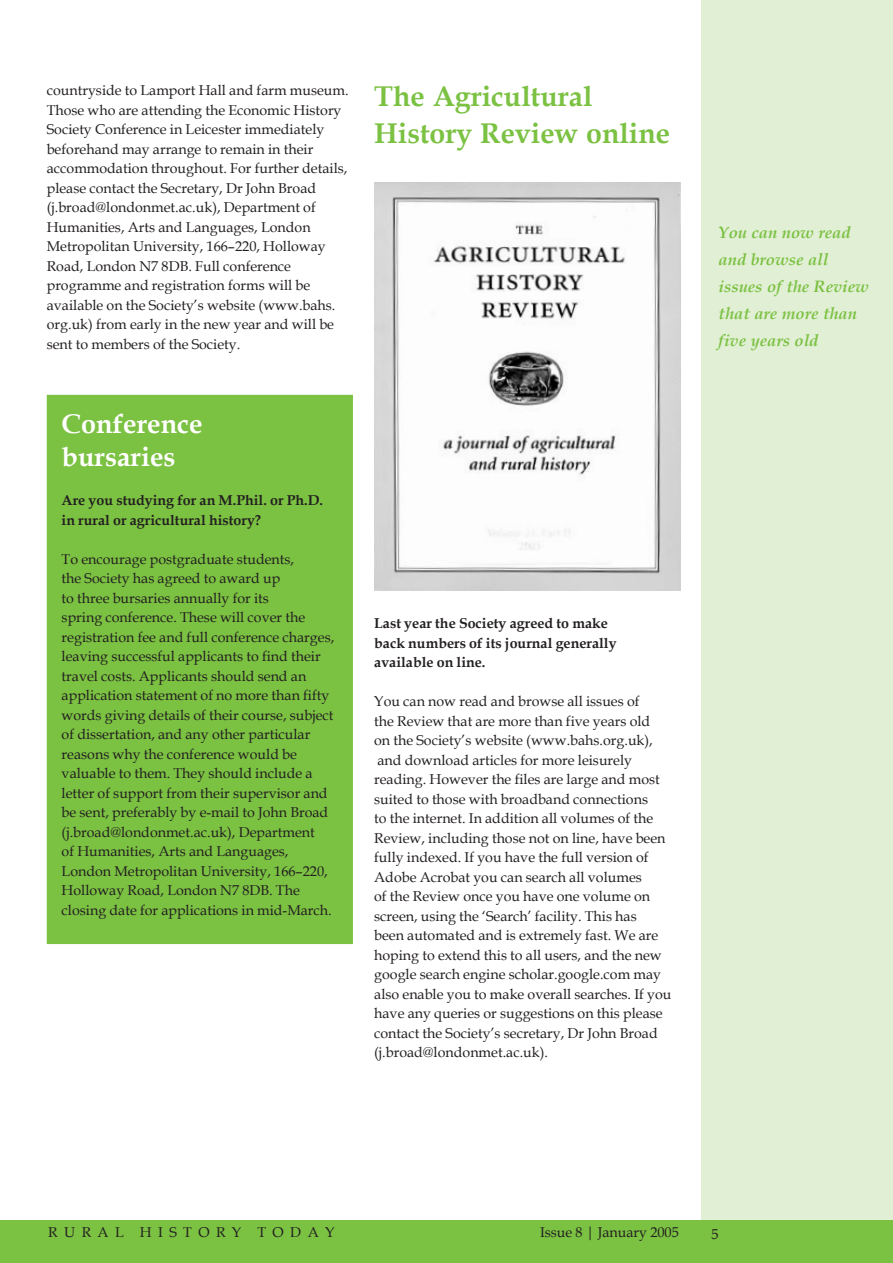
<style>
.page{position:relative;width:893px;height:1263px;background:#fff}
.page>*{position:absolute;margin:0;border:0;box-sizing:border-box;transform-origin:0 0}
.heading_A{font:700 28.5px/37.7px "Book Antiqua";color:#7bc142}
.heading_A-2{font:700 27px/33px "Book Antiqua";color:#fff}
.side_text{font:italic 700 16.5px/27px "Book Antiqua";color:#7bc142}
._1st_para{font:14.25px/19.5px "Book Antiqua";color:#231f20}
.intro_para{font:700 14.25px/19.5px "Book Antiqua";color:#231f20}
._1st_para-2{font:14.25px "Book Antiqua";letter-spacing:.45em;color:#231f20}
</style>
<div class="page">
<div style="left:48px;top:396px;width:304px;height:547px;background:#7bc142"></div>
<div style="left:47px;top:395px;width:306px;height:549px;border:2px solid #7bc142"></div>
<div style="left:702px;top:0;width:191px;height:1263px;background:#e1efd4"></div>
<div style="left:0;top:1220px;width:893px;height:43px;background:#7bc142"></div>
<img style="left:374px;top:183px;width:306px;height:407px">
<p class="_1st_para" style="left:47px;top:80px;width:303px">countryside to Lamport Hall and farm museum.<br>Those who are attending the Economic History Society Conference in Leicester immediately beforehand may arrange to remain in their accommodation throughout. For further details, please contact the Secretary, Dr John Broad (j.broad@londonmet.ac.uk), Department of Humanities, Arts and Languages, London Metropolitan University, 166–220, Holloway Road, London N7 8DB. Full conference programme and registration forms will be available on the Society’s website (www.bahs. org.uk) from early in the new year and will be sent to members of the Society.</p>
<p class="heading_A-2" style="left:62px;top:407px;width:142px">Conference bursaries</p>
<p class="intro_para" style="left:62px;top:490px;width:263px">Are you studying for an M.Phil. or Ph.D. in rural or agricultural history?</p>
<p class="_1st_para" style="left:62px;top:549px;width:274px">To encourage postgraduate students,<br>the Society has agreed to award up<br>to three bursaries annually for its<br>spring conference. These will cover the registration fee and full conference charges, leaving successful applicants to find their travel costs. Applicants should send an application statement of no more than fifty words giving details of their course, subject of dissertation, and any other particular reasons why the conference would be valuable to them. They should include a letter of support from their supervisor and be sent, preferably by e-mail to John Broad (j.broad@londonmet.ac.uk), Department<br>of Humanities, Arts and Languages, London Metropolitan University, 166–220, Holloway Road, London N7 8DB. The closing date for applications in mid-March.</p>
<p class="heading_A" style="left:374px;top:77px;width:297px">The Agricultural<br>History Review online</p>
<p class="intro_para" style="left:374px;top:613px;width:244px">Last year the Society agreed to make back numbers of its journal generally available on line.</p>
<p class="_1st_para" style="left:374px;top:691px;width:299px">You can now read and browse all issues of<br>the Review that are more than five years old<br>on the Society’s website (www.bahs.org.uk), and download articles for more leisurely reading. However the files are large and most suited to those with broadband connections<br>to the internet. In addition all volumes of the Review, including those not on line, have been fully indexed. If you have the full version of Adobe Acrobat you can search all volumes<br>of the Review once you have one volume on screen, using the ‘Search’ facility. This has<br>been automated and is extremely fast. We are hoping to extend this to all users, and the new google search engine scholar.google.com may also enable you to make overall searches. If you have any queries or suggestions on this please contact the Society’s secretary, Dr John Broad (j.broad@londonmet.ac.uk).</p>
<p class="side_text" style="left:719px;top:219px;width:152px">You can now read and browse all issues of the Review that are more than five years old</p>
<p class="_1st_para-2" style="left:48px;top:1222px;width:288px">RURAL HISTORY TODAY</p>
<p class="_1st_para" style="left:540px;top:1222px;width:140px">Issue 8 | January 2005</p>
<p class="_1st_para" style="left:712px;top:1224px;width:9px">5</p>
</div>
